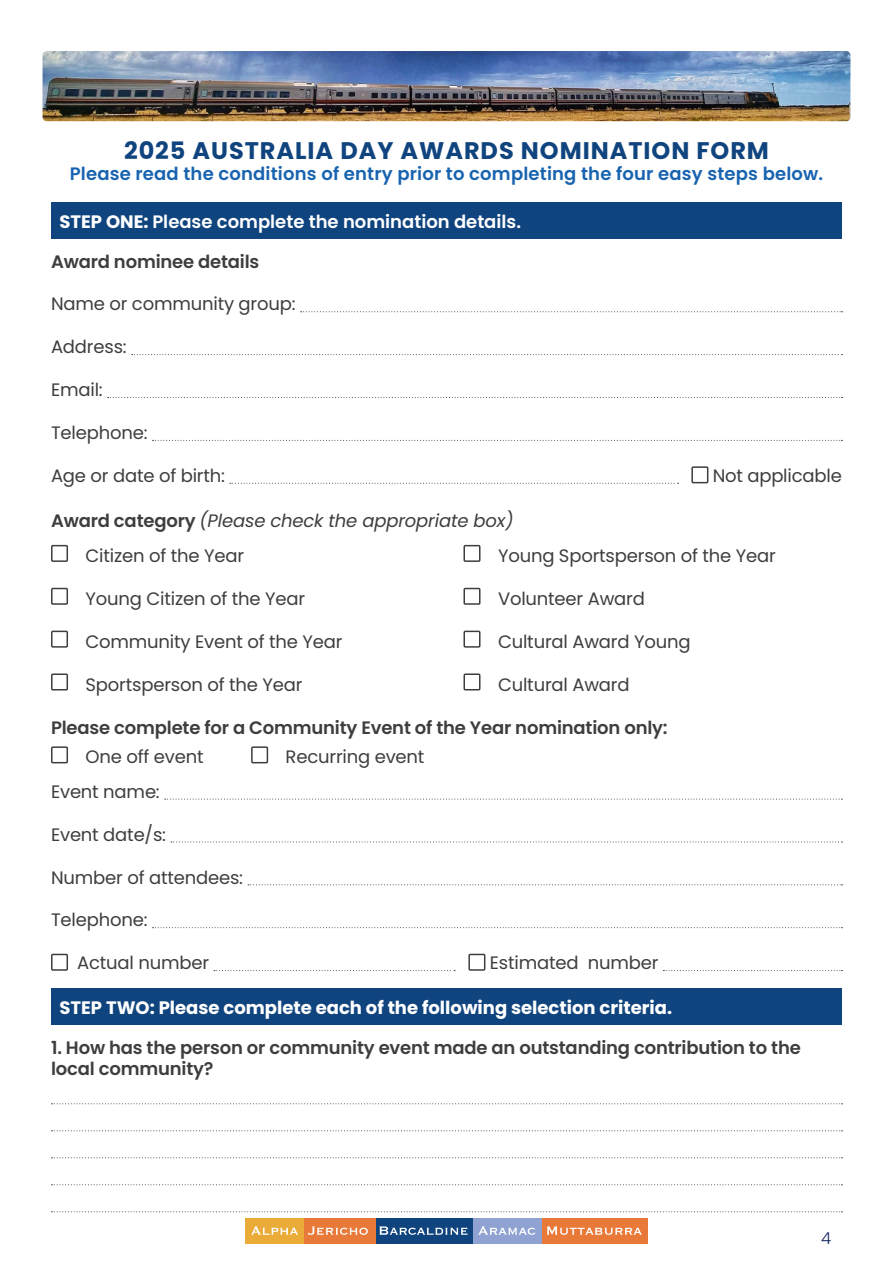
<style>
.page{position:relative;width:893px;height:1263px;background:#fff}
.page>*{position:absolute;margin:0;border:0;box-sizing:border-box;transform-origin:0 0}
.t1{font:700 24px "Poppins";letter-spacing:.04em;color:#10447e}
.body{font:18px "Poppins";letter-spacing:-.01em;color:#3e3e3f}
.body-2{font:600 18px/21.6px "Poppins";letter-spacing:-.01em;color:#3e3e3f}
.sub_head{font:600 18px "Poppins";letter-spacing:.01em;color:#1863b0}
.sub_head-2{font:700 18px "Poppins";color:#fff}
.sub_head-3{font:600 18px "Poppins";color:#fff}
.body-3{font:italic 18px "Poppins";letter-spacing:-.01em;color:#3e3e3f}
.t2{font:300 16.5px "Poppins";color:#14255f}
.s1{font-weight:700}
.s2{font-weight:600;font-style:normal}
</style>
<div class="page">
<img style="left:43px;top:51px;width:807px;height:70px">
<div style="left:245px;top:1218px;width:59px;height:25px;background:#ebab38"></div>
<div style="left:304px;top:1218px;width:72px;height:25px;background:#e97939"></div>
<div style="left:376px;top:1218px;width:97px;height:25px;background:#10447e"></div>
<div style="left:473px;top:1218px;width:70px;height:25px;background:#8fa2d2"></div>
<div style="left:543px;top:1218px;width:105px;height:25px;background:#e97939"></div>
<svg style="left:251px;top:1226px;width:47px;height:9px"></svg>
<svg style="left:308px;top:1226px;width:60px;height:9px"></svg>
<svg style="left:379px;top:1226px;width:88px;height:9px"></svg>
<svg style="left:478px;top:1226px;width:57px;height:9px"></svg>
<svg style="left:547px;top:1226px;width:95px;height:9px"></svg>
<div style="left:51px;top:202px;width:791px;height:36px;background:#10447e"></div>
<svg style="left:301px;top:311px;width:541px;height:1px"></svg>
<svg style="left:132px;top:354px;width:710px;height:1px"></svg>
<svg style="left:108px;top:397px;width:734px;height:1px"></svg>
<svg style="left:153px;top:440px;width:689px;height:1px"></svg>
<svg style="left:230px;top:483px;width:449px;height:1px"></svg>
<div style="left:691px;top:466px;width:17px;height:17px;border:2px solid #3e3e3f"></div>
<svg style="left:165px;top:799px;width:677px;height:1px"></svg>
<svg style="left:171px;top:841px;width:671px;height:1px"></svg>
<svg style="left:248px;top:884px;width:594px;height:1px"></svg>
<svg style="left:153px;top:927px;width:689px;height:1px"></svg>
<svg style="left:214px;top:970px;width:241px;height:1px"></svg>
<svg style="left:663px;top:970px;width:179px;height:1px"></svg>
<div style="left:51px;top:954px;width:17px;height:17px;border:2px solid #3e3e3f"></div>
<div style="left:468px;top:954px;width:17px;height:17px;border:2px solid #3e3e3f"></div>
<div style="left:51px;top:545px;width:17px;height:17px;border:2px solid #3e3e3f"></div>
<div style="left:51px;top:588px;width:17px;height:17px;border:2px solid #3e3e3f"></div>
<div style="left:51px;top:631px;width:17px;height:17px;border:2px solid #3e3e3f"></div>
<div style="left:51px;top:673px;width:17px;height:17px;border:2px solid #3e3e3f"></div>
<div style="left:463px;top:545px;width:17px;height:17px;border:2px solid #3e3e3f"></div>
<div style="left:463px;top:588px;width:17px;height:17px;border:2px solid #3e3e3f"></div>
<div style="left:463px;top:631px;width:17px;height:17px;border:2px solid #3e3e3f"></div>
<div style="left:463px;top:673px;width:17px;height:17px;border:2px solid #3e3e3f"></div>
<div style="left:51px;top:746px;width:17px;height:17px;border:2px solid #3e3e3f"></div>
<div style="left:251px;top:746px;width:17px;height:17px;border:2px solid #3e3e3f"></div>
<div style="left:51px;top:988px;width:791px;height:36px;background:#10447e"></div>
<svg style="left:51px;top:1103px;width:791px;height:1px"></svg>
<svg style="left:51px;top:1130px;width:791px;height:1px"></svg>
<svg style="left:51px;top:1157px;width:791px;height:1px"></svg>
<svg style="left:51px;top:1184px;width:791px;height:1px"></svg>
<svg style="left:51px;top:1211px;width:791px;height:1px"></svg>
<p class="t1" style="left:124px;top:136px;width:646px">2025 AUSTRALIA DAY AWARDS NOMINATION FORM</p>
<p class="sub_head" style="left:70px;top:164px;width:755px">Please read the conditions of entry prior to completing the four easy steps below.</p>
<p class="sub_head-3" style="left:60px;top:211px;width:463px"><span class="s1">STEP ONE:</span> Please complete the nomination details.</p>
<p class="body-2" style="left:51px;top:251px;width:210px">Award nominee details</p>
<p class="body" style="left:51px;top:294px;width:246px">Name or community group:</p>
<p class="body" style="left:51px;top:337px;width:77px">Address:</p>
<p class="body" style="left:51px;top:379px;width:53px">Email:</p>
<p class="body" style="left:51px;top:422px;width:98px">Telephone:</p>
<p class="body" style="left:51px;top:465px;width:176px">Age or date of birth:</p>
<p class="body" style="left:713px;top:465px;width:131px">Not applicable</p>
<p class="body-3" style="left:51px;top:510px;width:464px"><span class="s2">Award category</span> (Please check the appropriate box)</p>
<p class="body" style="left:86px;top:545px;width:160px">Citizen of the Year</p>
<p class="body" style="left:86px;top:588px;width:221px">Young Citizen of the Year</p>
<p class="body" style="left:86px;top:631px;width:258px">Community Event of the Year</p>
<p class="body" style="left:86px;top:674px;width:218px">Sportsperson of the Year</p>
<p class="body" style="left:498px;top:545px;width:279px">Young Sportsperson of the Year</p>
<p class="body" style="left:498px;top:588px;width:148px">Volunteer Award</p>
<p class="body" style="left:498px;top:631px;width:194px">Cultural Award Young</p>
<p class="body" style="left:498px;top:674px;width:133px">Cultural Award</p>
<p class="body-2" style="left:51px;top:717px;width:618px">Please complete for a Community Event of the Year nomination only:</p>
<p class="body" style="left:86px;top:747px;width:120px">One off event</p>
<p class="body" style="left:286px;top:747px;width:140px">Recurring event</p>
<p class="body" style="left:51px;top:781px;width:110px">Event name:</p>
<p class="body" style="left:51px;top:824px;width:117px">Event date/s:</p>
<p class="body" style="left:51px;top:867px;width:194px">Number of attendees:</p>
<p class="body" style="left:51px;top:910px;width:98px">Telephone:</p>
<p class="body" style="left:77px;top:952px;width:133px">Actual number</p>
<p class="body" style="left:490px;top:952px;width:170px">Estimated number</p>
<p class="sub_head-2" style="left:60px;top:997px;width:614px">STEP TWO: Please complete each of the following selection criteria.</p>
<p class="body-2" style="left:51px;top:1037px;width:751px">1. How has the person or community event made an outstanding contribution to the local community?</p>
<p class="t2" style="left:821px;top:1228px;width:12px">4</p>
</div>
